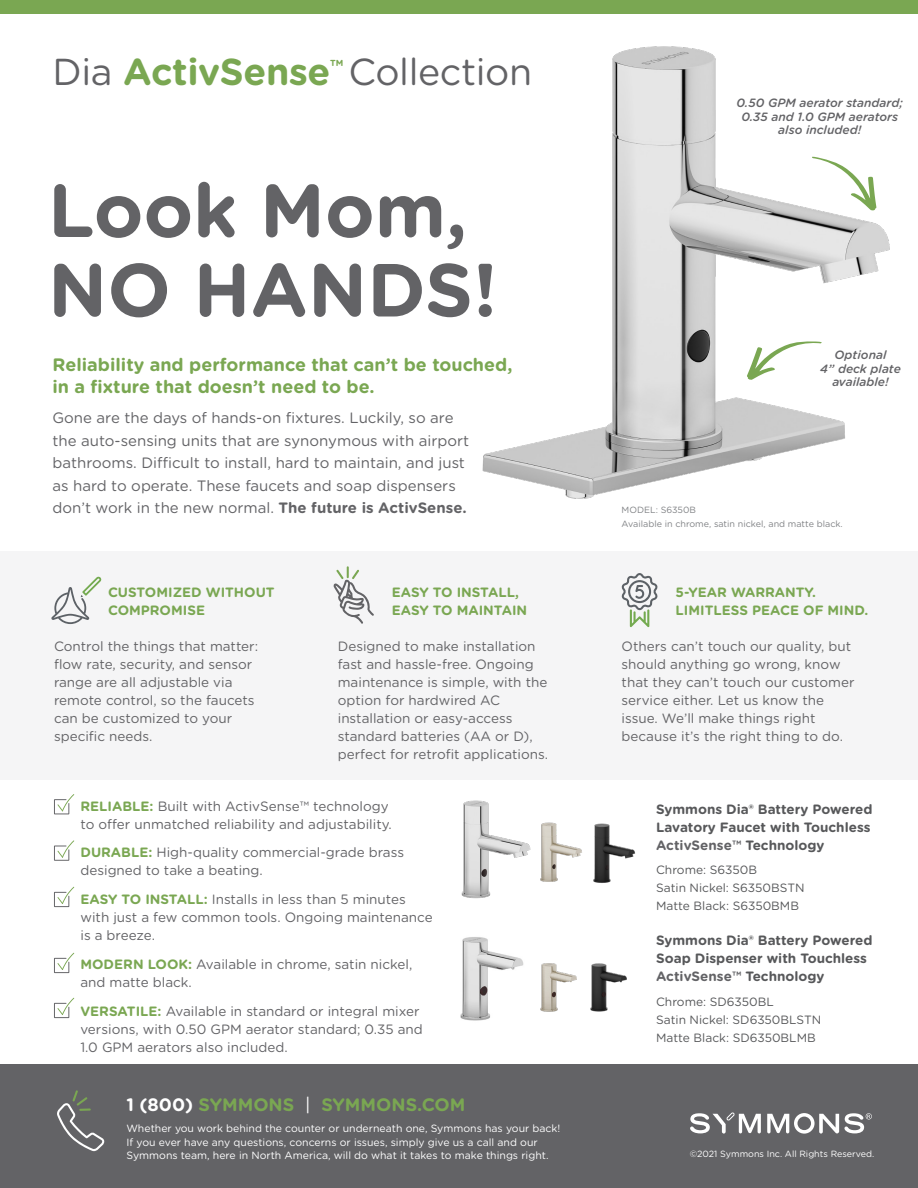
<style>
.page{position:relative;width:918px;height:1188px;background:#fff}
.page>*{position:absolute;margin:0;border:0;box-sizing:border-box;transform-origin:0 0}
.t1{font:700 75px "Gotham Rounded";color:#636366}
.t2{font:700 37.5px "Gotham Rounded";letter-spacing:-.01em;color:#7aa752}
.t3{font:37.5px "Gotham Rounded";letter-spacing:-.01em;color:#636366}
.t4{font:700 18px/22.5px "Gotham Rounded";color:#7aa752}
.t5{font:15px/22.5px "Gotham Rounded";color:#636366}
.t6{font:13.5px/18px "Gotham Rounded";color:#636366}
.t7{font:700 13.5px/18px "Gotham Rounded";color:#57585a}
.t8{font:700 13.5px "Gotham Rounded";color:#7aa752}
.t9{font:12px/18px "Gotham Rounded";color:#57585a}
.t10{font:italic 500 12px/13.5px "Gotham Rounded";color:#636366;text-align:center}
.t11{font:10.5px/13.5px "Gotham Rounded";color:#fff}
.t12{font:9px "Gotham Rounded";color:#808285}
.t13{font:9px "Gotham Rounded";color:#fff}
.t14{font:700 8.7px "Gotham Rounded";color:#7aa752}
.s1{font-weight:400;color:#636366}
.s2{font-weight:700}
.s3{font-weight:700;color:#7aa752}
.s4{color:#fff}
.s5{font-weight:400;color:#fff}
.s6{color:#636366}
</style>
<div class="page">
<img style="left:482px;top:46px;width:408px;height:453px">
<div style="left:0;top:551px;width:918px;height:229px;background:#f5f5f6"></div>
<div style="left:0;top:1065px;width:918px;height:123px;background:#636366"></div>
<svg style="left:333px;top:566px;width:41px;height:58px"></svg>
<svg style="left:622px;top:573px;width:36px;height:54px"></svg>
<svg style="left:51px;top:576px;width:50px;height:48px"></svg>
<div style="left:0;top:0;width:918px;height:14px;background:#7aa752"></div>
<svg style="left:690px;top:1112px;width:71px;height:22px"></svg>
<svg style="left:767px;top:1113px;width:105px;height:21px"></svg>
<svg style="left:57px;top:1090px;width:47px;height:61px"></svg>
<svg style="left:747px;top:341px;width:75px;height:39px"></svg>
<img style="left:461px;top:800px;width:60px;height:99px">
<img style="left:460px;top:937px;width:57px;height:84px">
<img style="left:517px;top:957px;width:51px;height:55px">
<img style="left:568px;top:963px;width:59px;height:49px">
<img style="left:593px;top:823px;width:42px;height:60px">
<img style="left:521px;top:822px;width:61px;height:60px">
<svg style="left:812px;top:156px;width:65px;height:55px"></svg>
<svg style="left:54px;top:794px;width:20px;height:20px"></svg>
<svg style="left:54px;top:840px;width:20px;height:21px"></svg>
<svg style="left:54px;top:953px;width:20px;height:20px"></svg>
<svg style="left:54px;top:887px;width:20px;height:20px"></svg>
<svg style="left:54px;top:998px;width:20px;height:20px"></svg>
<p class="t2" style="left:52px;top:45px;width:280px"><span class="s1">Dia</span> ActivSense</p>
<p class="t14" style="left:330px;top:56px;width:15px">TM</p>
<p class="t3" style="left:348px;top:46px;width:185px">Collection</p>
<p class="t1" style="left:48px;top:155px;width:421px">Look Mom,</p>
<p class="t1" style="left:48px;top:235px;width:451px">NO HANDS!</p>
<p class="t4" style="left:52px;top:352px;width:462px">Reliability and performance that can’t be touched, in a fixture that doesn’t need to be.</p>
<p class="t5" style="left:52px;top:406px;width:418px">Gone are the days of hands-on fixtures. Luckily, so are the auto-sensing units that are synonymous with airport bathrooms. Difficult to install, hard to maintain, and just as hard to operate. These faucets and soap dispensers don’t work in the new normal. <span class="s2">The future is ActivSense.</span></p>
<p class="t8" style="left:108px;top:582px;width:168px">CUSTOMIZED WITHOUT</p>
<p class="t8" style="left:108px;top:600px;width:99px">COMPROMISE</p>
<p class="t6" style="left:54px;top:636px;width:206px">Control the things that matter:</p>
<p class="t6" style="left:54px;top:654px;width:200px">flow rate, security, and sensor</p>
<p class="t6" style="left:54px;top:672px;width:180px">range are all adjustable via</p>
<p class="t6" style="left:54px;top:690px;width:202px">remote control, so the faucets can be customized to your specific needs.</p>
<p class="t8" style="left:392px;top:582px;width:129px">EASY TO INSTALL,</p>
<p class="t8" style="left:392px;top:600px;width:137px">EASY TO MAINTAIN</p>
<p class="t6" style="left:338px;top:636px;width:199px">Designed to make installation</p>
<p class="t6" style="left:338px;top:654px;width:197px">fast and hassle-free. Ongoing</p>
<p class="t6" style="left:338px;top:672px;width:211px">maintenance is simple, with the option for hardwired AC</p>
<p class="t6" style="left:338px;top:708px;width:212px">installation or easy-access standard batteries (AA or D), perfect for retrofit applications.</p>
<p class="t6" style="left:80px;top:796px;width:313px"><span class="s3">RELIABLE:</span> Built with ActivSense™ technology to offer unmatched reliability and adjustability.</p>
<p class="t6" style="left:80px;top:843px;width:325px"><span class="s3">DURABLE:</span> High-quality commercial-grade brass designed to take a beating.</p>
<p class="t6" style="left:80px;top:890px;width:354px"><span class="s3">EASY TO INSTALL:</span> Installs in less than 5 minutes with just a few common tools. Ongoing maintenance is a breeze.</p>
<p class="t6" style="left:80px;top:955px;width:333px"><span class="s3">MODERN LOOK:</span> Available in chrome, satin nickel, and matte black.</p>
<p class="t6" style="left:80px;top:1001px;width:344px"><span class="s3">VERSATILE:</span> Available in standard or integral mixer versions, with 0.50 GPM aerator standard; 0.35 and<br>1.0 GPM aerators also included.</p>
<p class="t4" style="left:127px;top:1092px;width:341px"><span class="s4">1 (800)</span> SYMMONS <span class="s5">|</span> SYMMONS.COM</p>
<p class="t11" style="left:127px;top:1121px;width:435px">Whether you work behind the counter or underneath one, Symmons has your back!<br>If you ever have any questions, concerns or issues, simply give us a call and our<br>Symmons team, here in North America, will do what it takes to make things right.</p>
<p class="t10" style="left:737px;top:96px;width:168px">0.50 GPM aerator standard;<br>0.35 and 1.0 GPM aerators also included!</p>
<p class="t10" style="left:820px;top:348px;width:82px">Optional<br>4” deck plate available!</p>
<p class="t12" style="left:622px;top:504px;width:76px">MODEL: S6350B</p>
<p class="t12" style="left:622px;top:518px;width:223px">Available in chrome, satin nickel, and matte black.</p>
<p class="t8" style="left:676px;top:582px;width:142px">5-YEAR WARRANTY.</p>
<p class="t8" style="left:676px;top:600px;width:194px">LIMITLESS PEACE OF MIND.</p>
<p class="t6" style="left:622px;top:636px;width:231px">Others can’t touch our quality, but</p>
<p class="t6" style="left:622px;top:654px;width:221px">should anything go wrong, know</p>
<p class="t6" style="left:622px;top:672px;width:234px">that they can’t touch our customer</p>
<p class="t6" style="left:622px;top:690px;width:204px">service either. Let us know the</p>
<p class="t6" style="left:622px;top:708px;width:196px">issue. We’ll make things right</p>
<p class="t6" style="left:622px;top:726px;width:223px">because it’s the right thing to do.</p>
<p class="t7" style="left:656px;top:799px;width:218px">Symmons Dia® Battery Powered<br>Lavatory Faucet with Touchless<br><span class="s6">ActivSense™</span> Technology</p>
<p class="t9" style="left:656px;top:860px;width:150px">Chrome: S6350B<br>Satin Nickel: S6350BSTN<br>Matte Black: S6350BMB</p>
<p class="t7" style="left:656px;top:931px;width:218px">Symmons Dia® Battery Powered<br>Soap Dispenser with Touchless<br><span class="s6">ActivSense™</span> Technology</p>
<p class="t9" style="left:656px;top:992px;width:167px">Chrome: SD6350BL<br>Satin Nickel: SD6350BLSTN<br>Matte Black: SD6350BLMB</p>
<p class="t13" style="left:690px;top:1148px;width:186px">©2021 Symmons Inc. All Rights Reserved.</p>
</div>
